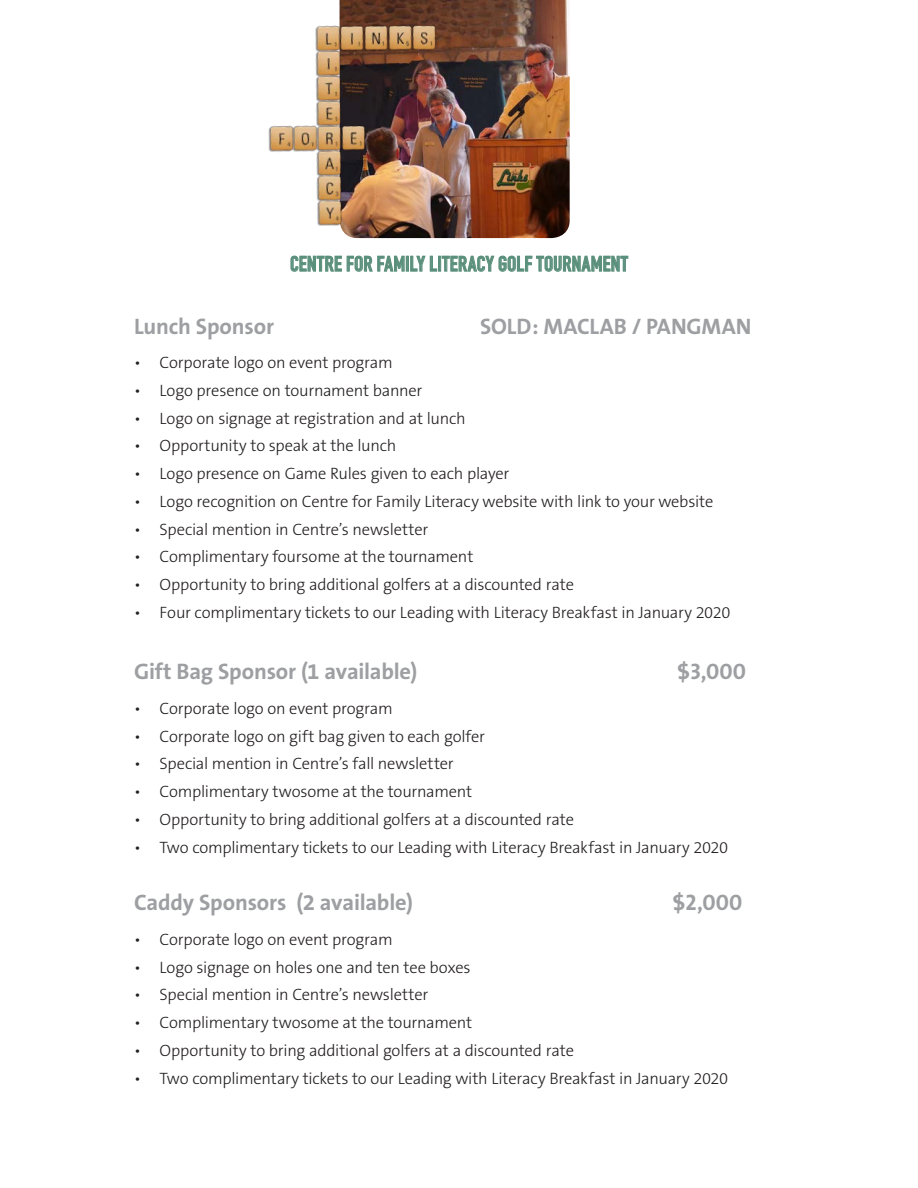
<style>
.page{position:relative;width:918px;height:1188px;background:#fff}
.page>*{position:absolute;margin:0;border:0;box-sizing:border-box;transform-origin:0 0}
.t1{font:700 22.5px "The Sans B7";letter-spacing:-.01em;color:#9d9fa2}
.t2{font:22.5px "The Sans Bold Caps";letter-spacing:-.005em;color:#9d9fa2}
.t3{font:700 21px "DIN Condensed";letter-spacing:.02em;color:#5a8f7c}
.bullets{font:300 16.5px "The Sans B3";letter-spacing:-.015em;color:#231f20}
</style>
<div class="page">
<img style="left:340px;top:0;width:230px;height:238px">
<img style="left:268px;top:4px;width:175px;height:235px">
<svg style="left:290px;top:255px;width:339px;height:17px"></svg>
<p class="t3" style="left:290px;top:252px;width:339px">CENTRE FOR FAMILY LITERACY GOLF TOURNAMENT</p>
<p class="t1" style="left:134px;top:314px;width:141px">Lunch Sponsor</p>
<p class="t2" style="left:480px;top:307px;width:273px">SOLD: MACLAB / PANGMAN</p>
<p class="bullets" style="left:134px;top:354px;width:260px">• Corporate logo on event program</p>
<p class="bullets" style="left:134px;top:382px;width:290px">• Logo presence on tournament banner</p>
<p class="bullets" style="left:134px;top:410px;width:333px">• Logo on signage at registration and at lunch</p>
<p class="bullets" style="left:134px;top:437px;width:264px">• Opportunity to speak at the lunch</p>
<p class="bullets" style="left:134px;top:465px;width:377px">• Logo presence on Game Rules given to each player</p>
<p class="bullets" style="left:134px;top:493px;width:581px">• Logo recognition on Centre for Family Literacy website with link to your website</p>
<p class="bullets" style="left:134px;top:521px;width:296px">• Special mention in Centre’s newsletter</p>
<p class="bullets" style="left:134px;top:548px;width:341px">• Complimentary foursome at the tournament</p>
<p class="bullets" style="left:134px;top:576px;width:441px">• Opportunity to bring additional golfers at a discounted rate</p>
<p class="bullets" style="left:134px;top:604px;width:598px">• Four complimentary tickets to our Leading with Literacy Breakfast in January 2020</p>
<p class="t1" style="left:134px;top:660px;width:285px">Gift Bag Sponsor (1 available)</p>
<p class="t2" style="left:678px;top:653px;width:70px">$3,000</p>
<p class="bullets" style="left:134px;top:700px;width:260px">• Corporate logo on event program</p>
<p class="bullets" style="left:134px;top:728px;width:352px">• Corporate logo on gift bag given to each golfer</p>
<p class="bullets" style="left:134px;top:755px;width:321px">• Special mention in Centre’s fall newsletter</p>
<p class="bullets" style="left:134px;top:783px;width:340px">• Complimentary twosome at the tournament</p>
<p class="bullets" style="left:134px;top:811px;width:441px">• Opportunity to bring additional golfers at a discounted rate</p>
<p class="bullets" style="left:134px;top:839px;width:596px">• Two complimentary tickets to our Leading with Literacy Breakfast in January 2020</p>
<p class="t1" style="left:134px;top:891px;width:280px">Caddy Sponsors (2 available)</p>
<p class="t2" style="left:673px;top:884px;width:71px">$2,000</p>
<p class="bullets" style="left:134px;top:931px;width:260px">• Corporate logo on event program</p>
<p class="bullets" style="left:134px;top:959px;width:338px">• Logo signage on holes one and ten tee boxes</p>
<p class="bullets" style="left:134px;top:986px;width:296px">• Special mention in Centre’s newsletter</p>
<p class="bullets" style="left:134px;top:1014px;width:340px">• Complimentary twosome at the tournament</p>
<p class="bullets" style="left:134px;top:1042px;width:441px">• Opportunity to bring additional golfers at a discounted rate</p>
<p class="bullets" style="left:134px;top:1070px;width:596px">• Two complimentary tickets to our Leading with Literacy Breakfast in January 2020</p>
</div>
